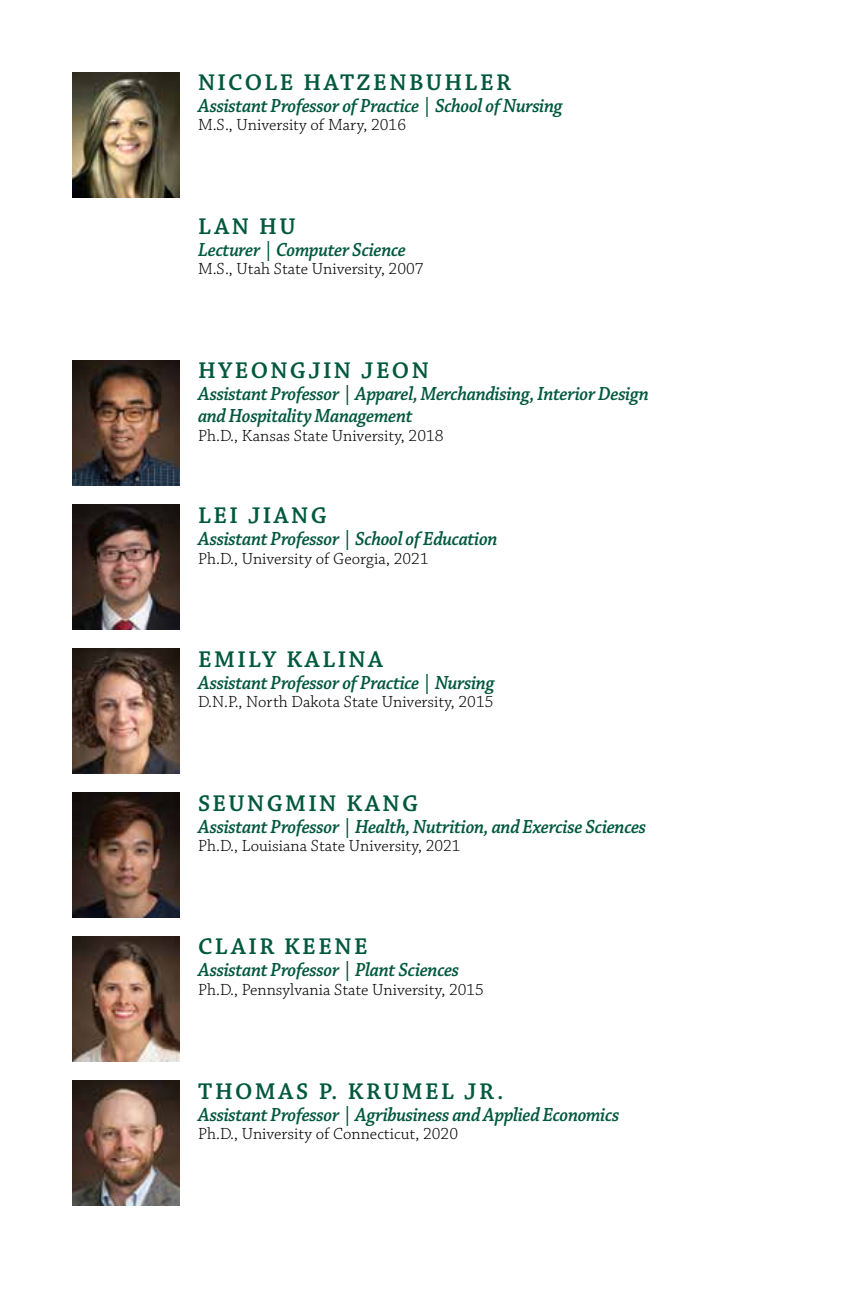
<style>
.page{position:relative;width:864px;height:1296px;background:#fff}
.page>*{position:absolute;margin:0;border:0;box-sizing:border-box;transform-origin:0 0}
.t1{font:600 24px "Chaparral Pro";letter-spacing:.1em;color:#00583d}
.t2{font:italic 600 20px/22px "Chaparral Pro";letter-spacing:-.02em;color:#00583d;scale:.94 1}
.t3{font:300 17px "Chaparral Pro";color:#000}
</style>
<div class="page">
<img style="left:72px;top:504px;width:108px;height:126px">
<img style="left:72px;top:648px;width:108px;height:126px">
<img style="left:72px;top:792px;width:108px;height:126px">
<img style="left:72px;top:936px;width:108px;height:126px">
<img style="left:72px;top:1080px;width:108px;height:126px">
<img style="left:72px;top:360px;width:108px;height:126px">
<img style="left:72px;top:72px;width:108px;height:126px">
<p class="t1" style="left:198px;top:69px;width:314px">NICOLE HATZENBUHLER</p>
<p class="t2" style="left:198px;top:95px;width:389px">Assistant Professor of Practice | School of Nursing</p>
<p class="t3" style="left:198px;top:116px;width:210px">M.S., University of Mary, 2016</p>
<p class="t1" style="left:198px;top:213px;width:99px">LAN HU</p>
<p class="t2" style="left:198px;top:239px;width:223px">Lecturer | Computer Science</p>
<p class="t3" style="left:198px;top:260px;width:227px">M.S., Utah State University, 2007</p>
<p class="t1" style="left:198px;top:357px;width:232px">HYEONGJIN JEON</p>
<p class="t2" style="left:198px;top:384px;width:481px">Assistant Professor | Apparel, Merchandising, Interior Design and Hospitality Management</p>
<p class="t3" style="left:198px;top:426px;width:247px">Ph.D., Kansas State University, 2018</p>
<p class="t1" style="left:198px;top:502px;width:130px">LEI JIANG</p>
<p class="t2" style="left:198px;top:529px;width:320px">Assistant Professor | School of Education</p>
<p class="t3" style="left:198px;top:549px;width:232px">Ph.D., University of Georgia, 2021</p>
<p class="t1" style="left:198px;top:646px;width:187px">EMILY KALINA</p>
<p class="t2" style="left:198px;top:672px;width:317px">Assistant Professor of Practice | Nursing</p>
<p class="t3" style="left:198px;top:693px;width:297px">D.N.P., North Dakota State University, 2015</p>
<p class="t1" style="left:198px;top:789px;width:222px">SEUNGMIN KANG</p>
<p class="t2" style="left:198px;top:816px;width:478px">Assistant Professor | Health, Nutrition, and Exercise Sciences</p>
<p class="t3" style="left:198px;top:836px;width:264px">Ph.D., Louisiana State University, 2021</p>
<p class="t1" style="left:198px;top:933px;width:171px">CLAIR KEENE</p>
<p class="t2" style="left:198px;top:960px;width:279px">Assistant Professor | Plant Sciences</p>
<p class="t3" style="left:198px;top:980px;width:287px">Ph.D., Pennsylvania State University, 2015</p>
<p class="t1" style="left:198px;top:1077px;width:307px">THOMAS P. KRUMEL JR.</p>
<p class="t2" style="left:198px;top:1104px;width:450px">Assistant Professor | Agribusiness and Applied Economics</p>
<p class="t3" style="left:198px;top:1125px;width:262px">Ph.D., University of Connecticut, 2020</p>
</div>
